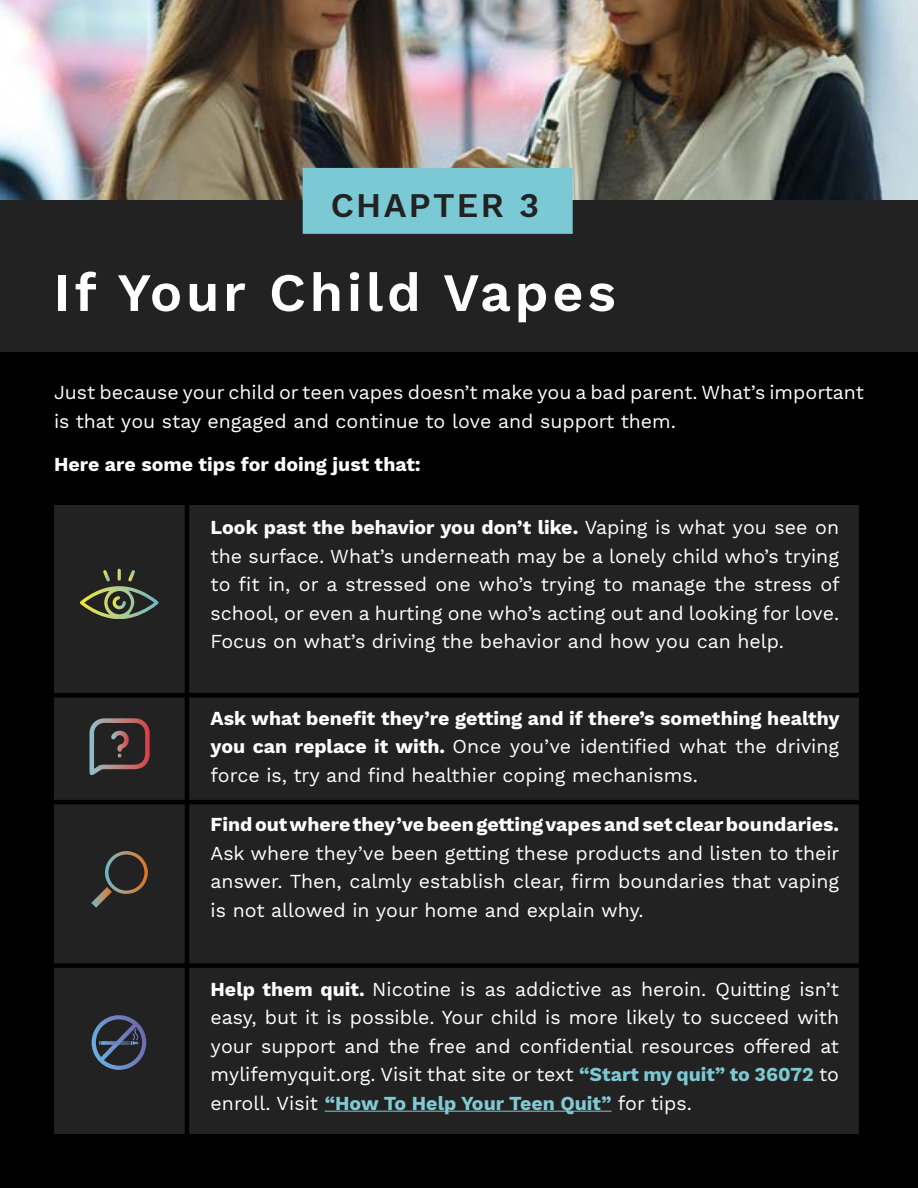
<style>
.page{position:relative;width:918px;height:1188px;background:#fff}
.page>*{position:absolute;margin:0;border:0;box-sizing:border-box;transform-origin:0 0}
.t1{font:600 54px "Work Sans";letter-spacing:.07em;color:#fff}
.t2{font:600 33.9px "Work Sans";letter-spacing:.07em;color:#222}
.t3{font:19.5px/28.5px "Work Sans";color:#fff;text-align:justify}
.t4{font:700 19.5px "Work Sans";color:#fff}
.s1{font-weight:700}
.s2{font-weight:700;color:#7cc9d4}
.s3{font-weight:700;color:#82c9d4}
</style>
<div class="page">
<img style="left:0;top:0;width:918px;height:201px">
<div style="left:0;top:201px;width:918px;height:987px;background:#222"></div>
<div style="left:303px;top:168px;width:270px;height:66px;background:#7bc9d4;border:2px solid #7bc9d4"></div>
<div style="left:0;top:352px;width:918px;height:836px;background:#000"></div>
<div style="left:54px;top:505px;width:804px;height:629px;background:#222"></div>
<hr style="left:325px;top:1111px;width:286px;height:1px;background:#82c9d4">
<hr style="left:185px;top:500px;width:4px;height:658px;background:#000">
<hr style="left:34px;top:693px;width:829px;height:4px;background:#000">
<hr style="left:36px;top:800px;width:828px;height:4px;background:#000">
<div style="left:36px;top:963px;width:828px;height:5px;background:#000"></div>
<svg style="left:90px;top:718px;width:60px;height:57px"></svg>
<svg style="left:91px;top:851px;width:57px;height:56px"></svg>
<svg style="left:80px;top:569px;width:78px;height:50px"></svg>
<svg style="left:92px;top:1015px;width:54px;height:55px"></svg>
<h2 class="t2" style="left:331px;top:180px;width:210px">CHAPTER 3</h2>
<h1 class="t1" style="left:54px;top:252px;width:564px">If Your Child Vapes</h1>
<p class="t3" style="left:54px;top:379px;width:812px">Just because your child or teen vapes doesn’t make you a bad parent. What’s important is that you stay engaged and continue to love and support them.</p>
<p class="t4" style="left:54px;top:453px;width:368px">Here are some tips for doing just that:</p>
<p class="t3" style="left:211px;top:514px;width:631px"><span class="s1">Look past the behavior you don’t like.</span> Vaping is what you see on the surface. What’s underneath may be a lonely child who’s trying to fit in, or a stressed one who’s trying to manage the stress of school, or even a hurting one who’s acting out and looking for love.<br>Focus on what’s driving the behavior and how you can help.</p>
<p class="t3" style="left:211px;top:705px;width:630px"><span class="s1">Ask what benefit they’re getting and if there’s something healthy you can replace it with.</span> Once you’ve identified what the driving force is, try and find healthier coping mechanisms.</p>
<p class="t4" style="left:211px;top:813px;width:630px">Find out where they’ve been getting vapes and set clear boundaries.</p>
<p class="t3" style="left:211px;top:840px;width:630px">Ask where they’ve been getting these products and listen to their answer. Then, calmly establish clear, firm boundaries that vaping is not allowed in your home and explain why.</p>
<p class="t3" style="left:211px;top:976px;width:630px"><span class="s1">Help them quit.</span> Nicotine is as addictive as heroin. Quitting isn’t easy, but it is possible. Your child is more likely to succeed with your support and the free and confidential resources offered at mylifemyquit.org. Visit that site or text <span class="s2">“Start my quit” to 36072</span> to enroll. Visit <span class="s3">“How To Help Your Teen Quit”</span> for tips.</p>
</div>
